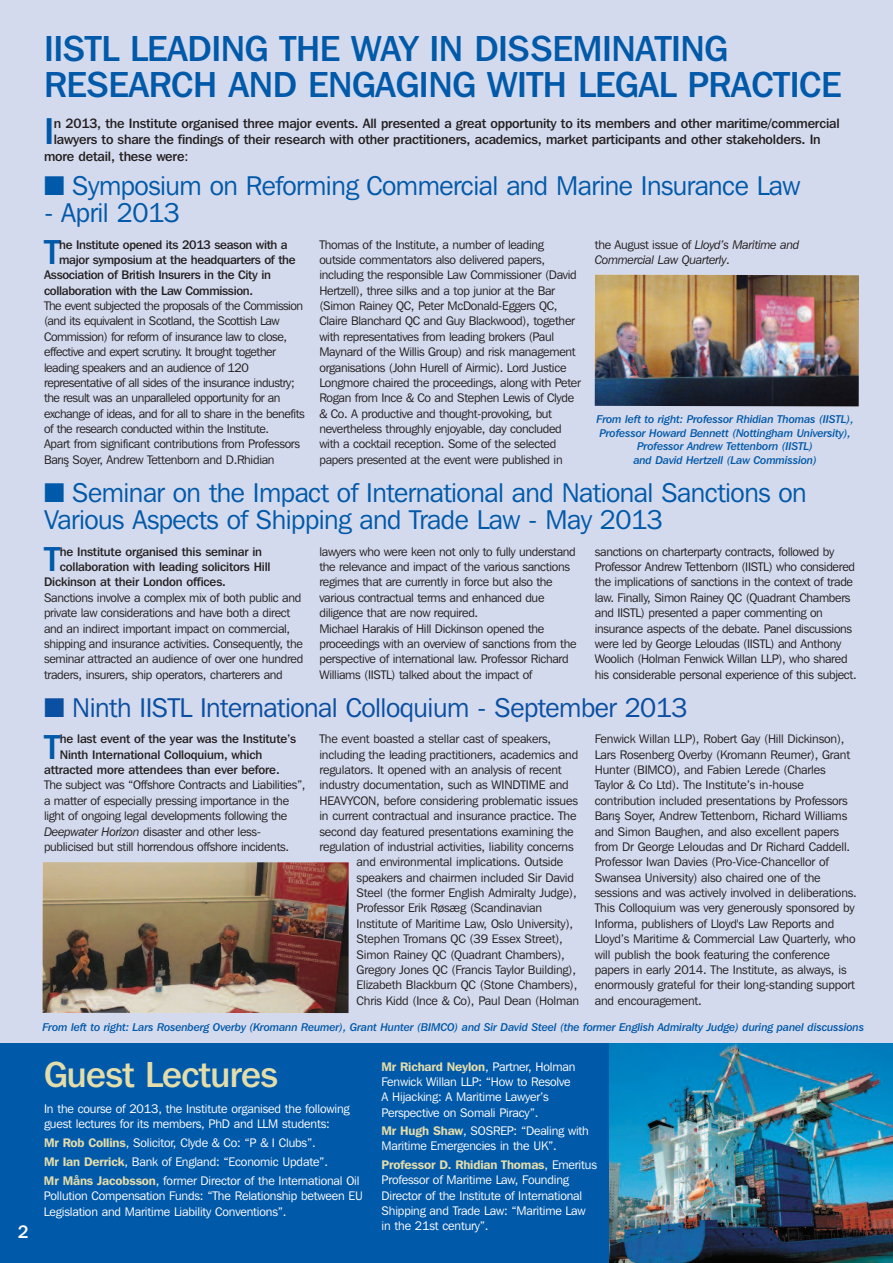
<style>
.page{position:relative;width:893px;height:1263px;background:#d4daed}
.page>*{position:absolute;margin:0;border:0;box-sizing:border-box;transform-origin:0 0}
.t1{font:500 37.2px "Franklin Gothic IT Cby BT";color:#0159a9}
.t2{font:500 36px/36px "Franklin Gothic IT Cby BT";letter-spacing:-.01em;color:#0159a9}
.t3{font:500 36px "Franklin Gothic IT Cby BT";letter-spacing:-.02em;color:#e3ddab}
.t4{font:500 34.5px "Franklin Gothic IT Cby BT";color:#0159a9}
.t5{font:27px/27px "Franklin Gothic IT Cby BT";letter-spacing:-.02em;color:#0159a9}
.t6{font:27px "Franklin Gothic IT Cby BT";letter-spacing:-.02em;color:#0a4fa2}
.t7{font:500 18px "Franklin Gothic IT Cby BT";color:#fff}
.t8{font:500 13.5px "Franklin Gothic IT Cby BT";letter-spacing:-.01em;color:#231f20}
.t9{font:12.3px/15.3px "Franklin Gothic IT Cby BT";letter-spacing:-.025em;color:#231f20}
.t10{font:12.3px/15.3px "Franklin Gothic IT Cby BT";letter-spacing:-.01em;color:#fff}
.t11{font:500 12.3px "Franklin Gothic IT Cby BT";letter-spacing:-.01em;color:#231f20}
.t12{font:italic 12.3px/15.3px "Franklin Gothic IT Cby BT";letter-spacing:-.025em;color:#231f20}
.t13{font:11.25px/13.5px "Franklin Gothic IT Cby BT Med Ital";letter-spacing:-.01em;color:#0159a9;text-align:center}
.s1{font-weight:400}
.s2{font-style:normal}
.s3{font-style:italic}
.s4{font-weight:600;color:#e3ddab}
</style>
<div class="page">
<div style="left:0;top:1043px;width:893px;height:220px;background:#0159a9"></div>
<img style="left:43px;top:862px;width:306px;height:151px">
<img style="left:595px;top:275px;width:264px;height:131px">
<img style="left:610px;top:1043px;width:283px;height:220px">
<h3 class="t7" style="left:18px;top:1225px;width:12px">2</h3>
<h2 class="t2" style="left:44px;top:33px;width:799px">IISTL LEADING THE WAY IN DISSEMINATING<br>RESEARCH AND ENGAGING WITH LEGAL PRACTICE</h2>
<h1 class="t1" style="left:44px;top:118px;width:12px">I</h1>
<p class="t8" style="left:54px;top:118px;width:787px">n 2013, the Institute organised three major events. All presented a great opportunity to its members and other maritime/commercial</p>
<p class="t8" style="left:54px;top:135px;width:768px">lawyers to share the findings of their research with other practitioners, academics, market participants and other stakeholders. In</p>
<p class="t8" style="left:44px;top:151px;width:146px">more detail, these were<span class="s1">:</span></p>
<h3 class="t5" style="left:44px;top:175px;width:758px">■ Symposium on Reforming Commercial and Marine Insurance Law</h3>
<h3 class="t5" style="left:44px;top:202px;width:137px">- April 2013</h3>
<h3 class="t4" style="left:44px;top:240px;width:18px">T</h3>
<p class="t11" style="left:59px;top:240px;width:230px">he Institute opened its 2013 season with a</p>
<p class="t11" style="left:59px;top:255px;width:238px">major symposium at the headquarters of the</p>
<p class="t11" style="left:44px;top:271px;width:228px">Association of British Insurers in the City in</p>
<p class="t11" style="left:44px;top:286px;width:211px">collaboration with the Law Commission.</p>
<p class="t9" style="left:44px;top:299px;width:262px">The event subjected the proposals of the Commission (and its equivalent in Scotland, the Scottish Law Commission) for reform of insurance law to close, effective and expert scrutiny. It brought together leading speakers and an audience of 120 representative of all sides of the insurance industry; the result was an unparalleled opportunity for an exchange of ideas, and for all to share in the benefits of the research conducted within the Institute.<br>Apart from significant contributions from Professors Barıs¸ Soyer, Andrew Tettenborn and D.Rhidian</p>
<p class="t9" style="left:319px;top:238px;width:263px">Thomas of the Institute, a number of leading outside commentators also delivered papers, including the responsible Law Commissioner (David Hertzell), three silks and a top junior at the Bar (Simon Rainey QC, Peter McDonald-Eggers QC, Claire Blanchard QC and Guy Blackwood), together with representatives from leading brokers (Paul Maynard of the Willis Group) and risk management organisations (John Hurell of Airmic). Lord Justice Longmore chaired the proceedings, along with Peter Rogan from Ince &amp; Co and Stephen Lewis of Clyde &amp; Co. A productive and thought-provoking, but nevertheless throughly enjoyable, day concluded with a cocktail reception. Some of the selected papers presented at the event were published in</p>
<p class="t12" style="left:595px;top:238px;width:206px"><span class="s2">the August issue of</span> Lloyd’s Maritime and<br>Commercial Law Quarterly<span class="s2">.</span></p>
<p class="t13" style="left:596px;top:414px;width:259px">From left to right: Professor Rhidian Thomas (IISTL), Professor Howard Bennett (Nottingham University), Professor Andrew Tettenborn (IISTL)<br>and David Hertzell (Law Commission)</p>
<h3 class="t5" style="left:44px;top:481px;width:764px">■ Seminar on the Impact of International and National Sanctions on<br>Various Aspects of Shipping and Trade Law - May 2013</h3>
<h3 class="t4" style="left:44px;top:547px;width:18px">T</h3>
<p class="t11" style="left:60px;top:547px;width:204px">he Institute organised this seminar in</p>
<p class="t11" style="left:60px;top:562px;width:212px">collaboration with leading solicitors Hill</p>
<p class="t11" style="left:44px;top:578px;width:183px">Dickinson at their London offices.</p>
<p class="t9" style="left:44px;top:591px;width:261px">Sanctions involve a complex mix of both public and private law considerations and have both a direct and an indirect important impact on commercial, shipping and insurance activities. Consequently, the seminar attracted an audience of over one hundred traders, insurers, ship operators, charterers and</p>
<p class="t9" style="left:319px;top:545px;width:259px">lawyers who were keen not only to fully understand the relevance and impact of the various sanctions regimes that are currently in force but also the various contractual terms and enhanced due diligence that are now required.<br>Michael Harakis of Hill Dickinson opened the proceedings with an overview of sanctions from the perspective of international law. Professor Richard Williams (IISTL) talked about the impact of</p>
<p class="t9" style="left:595px;top:545px;width:263px">sanctions on charterparty contracts, followed by Professor Andrew Tettenborn (IISTL) who considered the implications of sanctions in the context of trade law. Finally, Simon Rainey QC (Quadrant Chambers and IISTL) presented a paper commenting on insurance aspects of the debate. Panel discussions were led by George Leloudas (IISTL) and Anthony Woolich (Holman Fenwick Willan LLP), who shared his considerable personal experience of this subject.</p>
<h3 class="t6" style="left:44px;top:698px;width:645px">■ Ninth IISTL International Colloquium - September 2013</h3>
<h3 class="t4" style="left:44px;top:735px;width:18px">T</h3>
<p class="t11" style="left:60px;top:735px;width:238px">he last event of the year was the Institute’s</p>
<p class="t11" style="left:60px;top:750px;width:204px">Ninth International Colloquium, which</p>
<p class="t11" style="left:44px;top:765px;width:237px">attracted more attendees than ever before.</p>
<p class="t9" style="left:44px;top:779px;width:263px">The subject was “Offshore Contracts and Liabilities”, a matter of especially pressing importance in the light of ongoing legal developments following the <span class="s3">Deepwater Horizon</span> disaster and other less&shy;publicised but still horrendous offshore incidents.</p>
<p class="t9" style="left:319px;top:732px;width:233px">The event boasted a stellar cast of speakers,</p>
<p class="t9" style="left:319px;top:748px;width:260px">including the leading practitioners, academics and</p>
<p class="t9" style="left:319px;top:763px;width:244px">regulators. It opened with an analysis of recent</p>
<p class="t9" style="left:319px;top:779px;width:251px">industry documentation, such as WINDTIME and</p>
<p class="t9" style="left:319px;top:794px;width:260px">HEAVYCON, before considering problematic issues</p>
<p class="t9" style="left:319px;top:809px;width:259px">in current contractual and insurance practice. The</p>
<p class="t9" style="left:319px;top:825px;width:256px">second day featured presentations examining the</p>
<p class="t9" style="left:319px;top:840px;width:256px">regulation of industrial activities, liability concerns</p>
<p class="t9" style="left:357px;top:855px;width:208px">and environmental implications. Outside</p>
<p class="t9" style="left:357px;top:871px;width:219px">speakers and chairmen included Sir David</p>
<p class="t9" style="left:357px;top:886px;width:222px">Steel (the former English Admiralty Judge),</p>
<p class="t9" style="left:357px;top:902px;width:187px">Professor Erik Røsæg (Scandinavian</p>
<p class="t9" style="left:357px;top:917px;width:218px">Institute of Maritime Law, Oslo University),</p>
<p class="t9" style="left:357px;top:932px;width:208px">Stephen Tromans QC (39 Essex Street),</p>
<p class="t9" style="left:357px;top:948px;width:210px">Simon Rainey QC (Quadrant Chambers),</p>
<p class="t9" style="left:357px;top:963px;width:221px">Gregory Jones QC (Francis Taylor Building),</p>
<p class="t9" style="left:357px;top:978px;width:222px">Elizabeth Blackburn QC (Stone Chambers),</p>
<p class="t9" style="left:357px;top:994px;width:224px">Chris Kidd (Ince &amp; Co), Paul Dean (Holman</p>
<p class="t9" style="left:595px;top:732px;width:264px">Fenwick Willan LLP), Robert Gay (Hill Dickinson), Lars Rosenberg Overby (Kromann Reumer), Grant Hunter (BIMCO), and Fabien Lerede (Charles Taylor &amp; Co Ltd). The Institute’s in-house contribution included presentations by Professors Barı¸s Soyer, Andrew Tettenborn, Richard Williams and Simon Baughen, and also excellent papers from Dr George Leloudas and Dr Richard Caddell.<br>Professor Iwan Davies (Pro-Vice-Chancellor of Swansea University) also chaired one of the sessions and was actively involved in deliberations.<br>This Colloquium was very generously sponsored by Informa, publishers of Lloyd's Law Reports and Lloyd’s Maritime &amp; Commercial Law Quarterly, who will publish the book featuring the conference papers in early 2014. The Institute, as always, is enormously grateful for their long-standing support and encouragement.</p>
<p class="t13" style="left:42px;top:1021px;width:823px">From left to right: Lars Rosenberg Overby (Kromann Reumer), Grant Hunter (BIMCO) and Sir David Steel (the former English Admiralty Judge) during panel discussions</p>
<h2 class="t3" style="left:44px;top:1062px;width:236px">Guest Lectures</h2>
<p class="t10" style="left:44px;top:1102px;width:307px">In the course of 2013, the Institute organised the following guest lectures for its members, PhD and LLM students:</p>
<p class="t10" style="left:44px;top:1133px;width:286px;line-height:20px"><span class="s4">Mr Rob Collins</span>, Solicitor, Clyde &amp; Co: “P &amp; I Clubs”.<br><span class="s4">Mr Ian Derrick</span>, Bank of England: “Economic Update”.</p>
<p class="t10" style="left:44px;top:1174px;width:320px"><span class="s4">Mr Måns Jacobsson</span>, former Director of the International Oil<br>Pollution Compensation Funds: “The Relationship between EU<br>Legislation and Maritime Liability Conventions”.</p>
<p class="t10" style="left:381px;top:1060px;width:195px"><span class="s4">Mr Richard Neylon</span>, Partner, Holman Fenwick Willan LLP: “How to Resolve A Hijacking: A Maritime Lawyer’s Perspective on Somali Piracy”.</p>
<p class="t10" style="left:381px;top:1124px;width:209px"><span class="s4">Mr Hugh Shaw</span>, SOSREP: “Dealing with<br>Maritime Emergencies in the UK”.</p>
<p class="t10" style="left:381px;top:1158px;width:217px"><span class="s4">Professor D. Rhidian Thomas</span>, Emeritus Professor of Maritime Law, Founding Director of the Institute of International Shipping and Trade Law: “Maritime Law in the 21st century”.</p>
</div>
